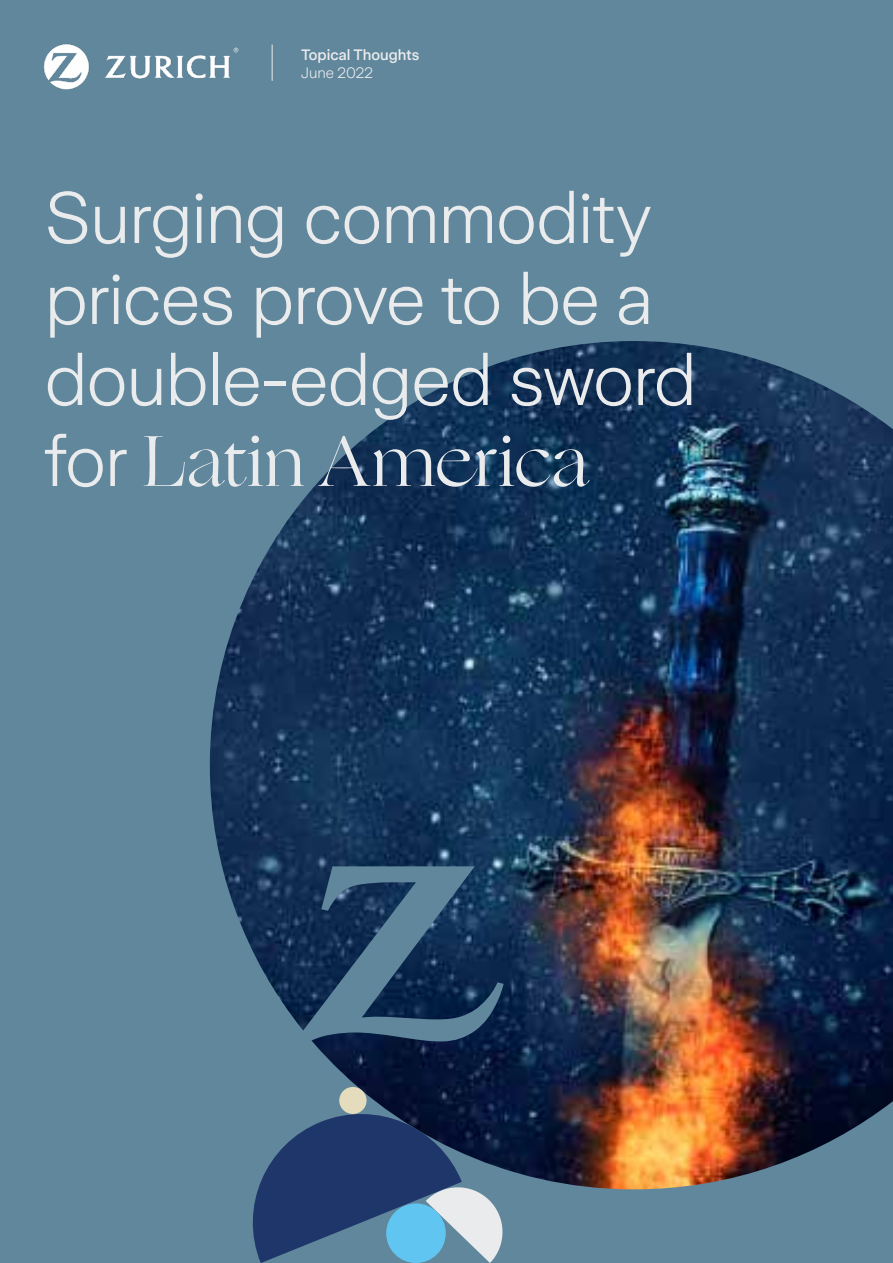
<style>
.page{position:relative;width:893px;height:1263px;background:#60879c}
.page>*{position:absolute;margin:0;border:0;box-sizing:border-box;transform-origin:0 0}
.t1{font:300 72px/81px "Zurich Sans";letter-spacing:-.015em;color:#eaebec}
.t2{font:72px "Ogg";letter-spacing:.005em;color:#eaebec}
.t3{font:500 15px "Zurich Sans";color:#eaebec}
.t4{font:300 15px "Zurich Sans";color:#eaebec}
.s1{font-family:"Zurich Sans";font-weight:300}
</style>
<div class="page">
<img style="left:210px;top:341px;width:683px;height:848px">
<hr style="left:272px;top:45px;width:1px;height:36px;background:#eaebec">
<svg style="left:238px;top:1099px;width:269px;height:164px"></svg>
<img style="left:43px;top:44px;width:196px;height:46px">
<div style="left:339px;top:1087px;width:28px;height:27px;background:#e4dcbd;border-radius:50%"></div>
<p class="t3" style="left:301px;top:47px;width:120px">Topical Thoughts</p>
<p class="t4" style="left:301px;top:65px;width:74px">June 2022</p>
<p class="t1" style="left:45px;top:179px;width:654px">Surging commodity prices prove to be a double-edged sword</p>
<p class="t2" style="left:45px;top:414px;width:545px"><span class="s1">for</span> Latin America</p>
</div>
